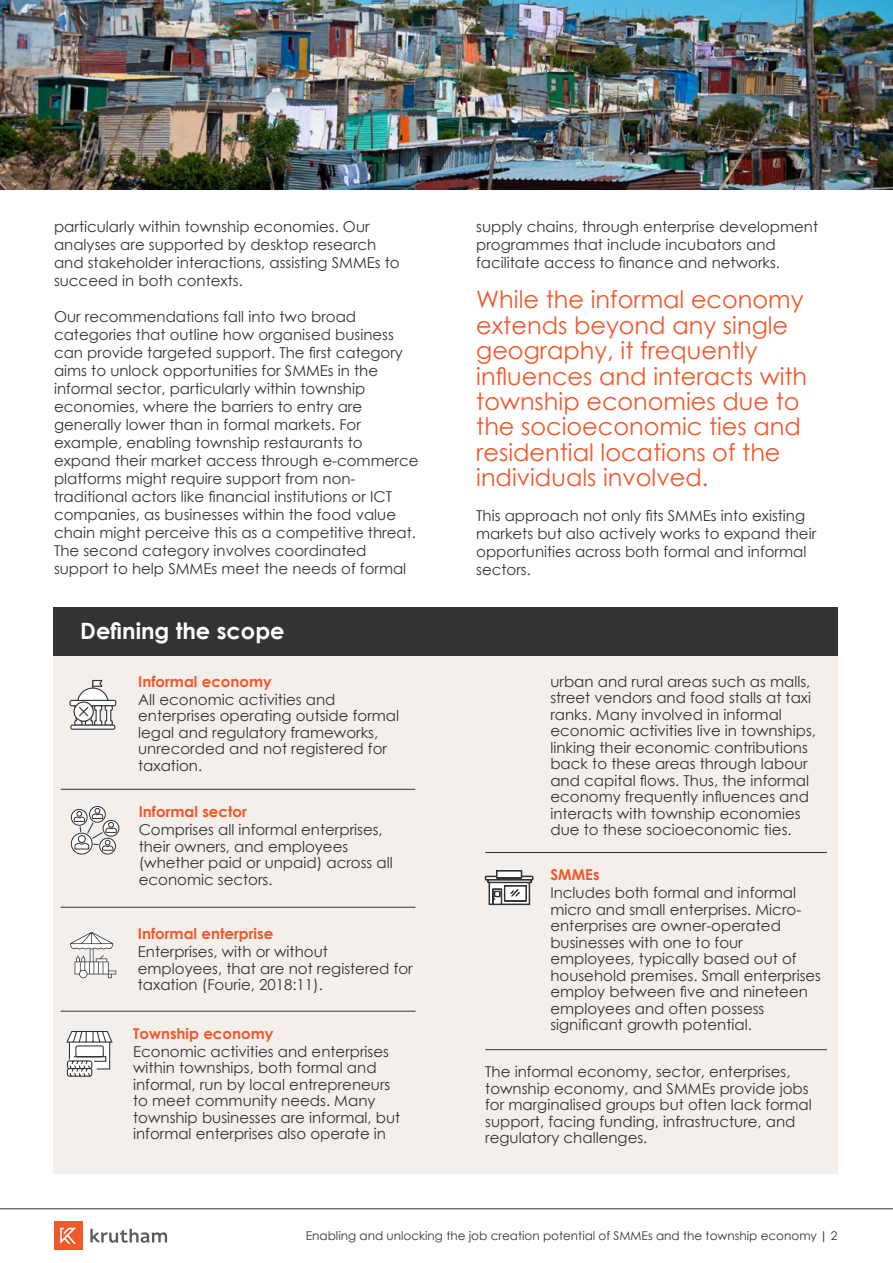
<style>
.page{position:relative;width:893px;height:1263px;background:#fff}
.page>*{position:absolute;margin:0;border:0;box-sizing:border-box;transform-origin:0 0}
.t1{font:24px/25.5px "Century Gothic";color:#f1582a}
.t2{font:700 22.5px "Century Gothic";color:#fff}
.t3{font:15px/16.5px "Century Gothic";color:#333}
.t4{font:700 15px "Century Gothic";color:#f1582a}
.t5{font:12px "Century Gothic";color:#343433}
.s1{font-weight:700}
</style>
<div class="page">
<div style="left:54px;top:1221px;width:28px;height:29px;background:#f1582a"></div>
<svg style="left:60px;top:1228px;width:16px;height:16px"></svg>
<svg style="left:90px;top:1229px;width:77px;height:14px"></svg>
<hr style="left:0;top:1208px;width:893px;height:1px;background:#333">
<div style="left:53px;top:649px;width:784px;height:525px;background:#f5efec"></div>
<div style="left:53px;top:607px;width:784px;height:48px;background:#333"></div>
<hr style="left:61px;top:789px;width:354px;height:1px;background:#333">
<div style="left:70px;top:700px;width:46px;height:6px;background:#fcffff;border-radius:2px"></div>
<div style="left:69px;top:700px;width:47px;height:6px;border:1px solid #333;border-radius:2px"></div>
<hr style="left:71px;top:725px;width:44px;height:4px;background:#fff">
<div style="left:70px;top:724px;width:45px;height:6px;border:1px solid #333"></div>
<svg style="left:74px;top:679px;width:39px;height:47px"></svg>
<svg style="left:71px;top:806px;width:49px;height:49px"></svg>
<hr style="left:61px;top:907px;width:354px;height:1px;background:#333">
<hr style="left:61px;top:1011px;width:355px;height:1px;background:#333">
<svg style="left:66px;top:1031px;width:47px;height:46px"></svg>
<svg style="left:485px;top:870px;width:48px;height:35px"></svg>
<svg style="left:70px;top:932px;width:46px;height:46px"></svg>
<hr style="left:485px;top:1049px;width:342px;height:1px;background:#333">
<hr style="left:485px;top:852px;width:342px;height:1px;background:#333">
<img style="left:0;top:0;width:893px;height:189px">
<p class="t3" style="left:54px;top:217px;width:347px;line-height:18px">particularly within township economies. Our analyses are supported by desktop research and stakeholder interactions, assisting SMMEs to succeed in both contexts.</p>
<p class="t3" style="left:54px;top:307px;width:366px;line-height:18px">Our recommendations fall into two broad categories that outline how organised business can provide targeted support. The first category aims to unlock opportunities for SMMEs in the informal sector, particularly within township economies, where the barriers to entry are generally lower than in formal markets. For example, enabling township restaurants to expand their market access through e-commerce platforms might require support from non&shy;traditional actors like financial institutions or ICT companies, as businesses within the food value chain might perceive this as a competitive threat.<br>The second category involves coordinated support to help SMMEs meet the needs of formal</p>
<h2 class="t2" style="left:80px;top:614px;width:206px">Defining the scope</h2>
<p class="t4" style="left:138px;top:670px;width:135px">Informal economy</p>
<p class="t3" style="left:138px;top:691px;width:262px">All economic activities and enterprises operating outside formal legal and regulatory frameworks, unrecorded and not registered for taxation.</p>
<p class="t4" style="left:139px;top:800px;width:110px">Informal sector</p>
<p class="t3" style="left:139px;top:821px;width:255px">Comprises all informal enterprises, their owners, and employees (whether paid or unpaid) across all economic sectors.</p>
<p class="t4" style="left:138px;top:922px;width:137px">Informal enterprise</p>
<p class="t3" style="left:138px;top:943px;width:276px">Enterprises, with or without employees, that are not registered for taxation (Fourie, 2018:11).</p>
<p class="t4" style="left:133px;top:1022px;width:142px">Township economy</p>
<p class="t3" style="left:133px;top:1043px;width:269px">Economic activities and enterprises within townships, both formal and informal, run by local entrepreneurs to meet community needs. Many township businesses are informal, but informal enterprises also operate in</p>
<p class="t3" style="left:476px;top:217px;width:343px;line-height:18px">supply chains, through enterprise development programmes that include incubators and facilitate access to finance and networks.</p>
<h1 class="t1" style="left:476px;top:286px;width:333px">While the informal economy extends beyond any single geography, it frequently influences and interacts with township economies due to the socioeconomic ties and residential locations of the individuals involved.</h1>
<p class="t3" style="left:476px;top:506px;width:341px;line-height:18px">This approach not only fits SMMEs into existing markets but also actively works to expand their opportunities across both formal and informal sectors.</p>
<p class="t3" style="left:550px;top:673px;width:267px">urban and rural areas such as malls, street vendors and food stalls at taxi ranks. Many involved in informal economic activities live in townships, linking their economic contributions back to these areas through labour and capital flows. Thus, the informal economy frequently influences and interacts with township economies due to these socioeconomic ties.</p>
<p class="t4" style="left:550px;top:863px;width:51px">SMMEs</p>
<p class="t3" style="left:550px;top:884px;width:272px">Includes both formal and informal micro and small enterprises. Micro&shy;enterprises are owner-operated businesses with one to four employees, typically based out of household premises. Small enterprises employ between five and nineteen employees and often possess significant growth potential.</p>
<p class="t3" style="left:485px;top:1063px;width:328px">The informal economy, sector, enterprises, township economy, and SMMEs provide jobs for marginalised groups but often lack formal support, facing funding, infrastructure, and regulatory challenges.</p>
<p class="t5" style="left:306px;top:1227px;width:533px">Enabling and unlocking the job creation potential of SMMEs and the township economy <span class="s1">|</span> 2</p>
</div>
